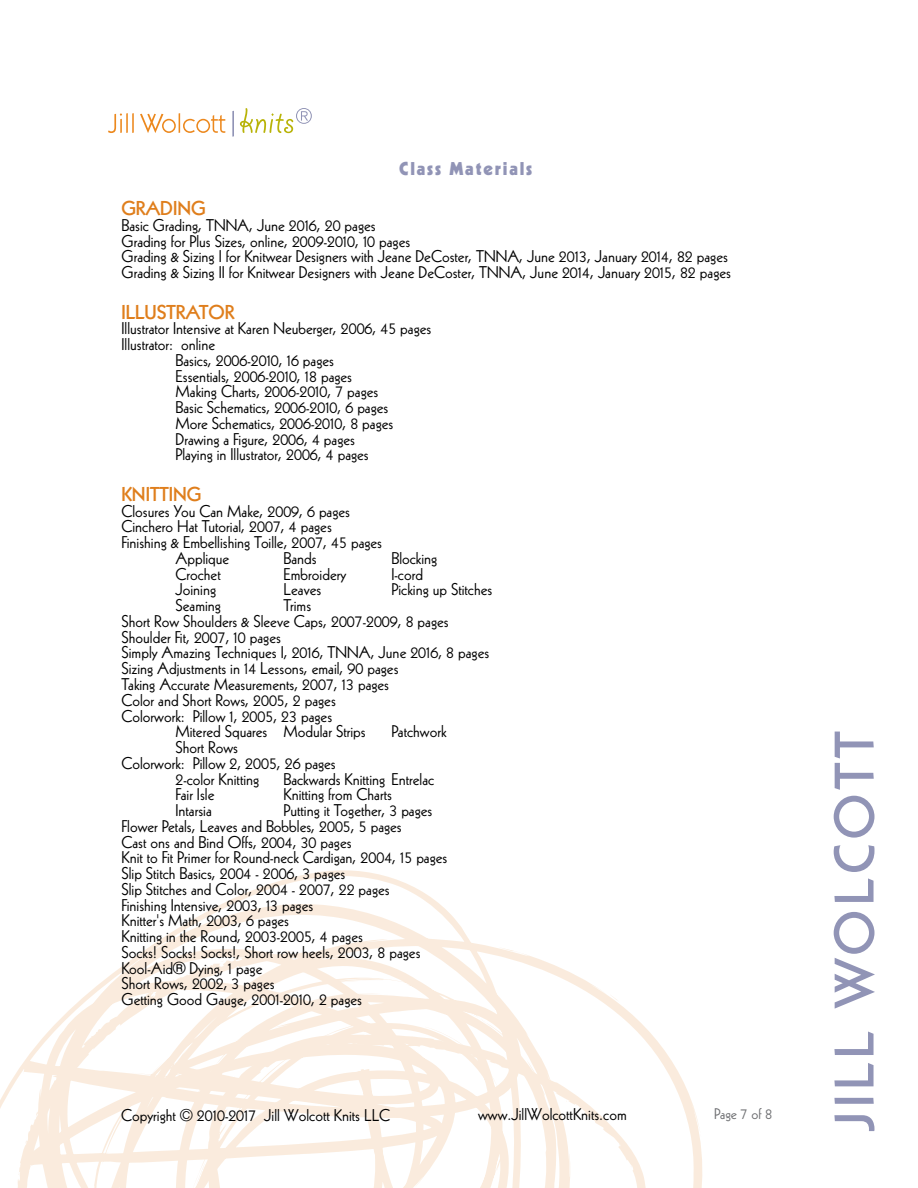
<style>
.page{position:relative;width:918px;height:1188px;background:#fff}
.page>*{position:absolute;margin:0;border:0;box-sizing:border-box;transform-origin:0 0}
.t1{font:800 54px "Kabel LT Std";color:#9194b6}
.t2{font:800 19.5px "Kabel LT Std";color:#df7e1c}
.t3{font:900 18px "Kabel LT Std";letter-spacing:.1em;color:#9194b6}
.t4{font:16.5px/15.8px "Kabel LT Std";color:#000}
.t5{font:15px "Kabel LT Std";color:#6d6e71}
.s1{font-family:"Century Gothic"}
</style>
<div class="page">
<svg style="left:0;top:870px;width:651px;height:238px"></svg>
<svg style="left:425px;top:1018px;width:104px;height:16px"></svg>
<svg style="left:603px;top:989px;width:27px;height:21px"></svg>
<svg style="left:16px;top:950px;width:357px;height:238px"></svg>
<svg style="left:356px;top:959px;width:11px;height:2px"></svg>
<svg style="left:208px;top:1034px;width:495px;height:154px"></svg>
<svg style="left:108px;top:113px;width:14px;height:20px"></svg>
<hr style="left:126px;top:113px;width:2px;height:20px;background:#ec881d">
<hr style="left:132px;top:113px;width:2px;height:20px;background:#ec881d">
<svg style="left:140px;top:113px;width:85px;height:20px"></svg>
<hr style="left:232px;top:111px;width:2px;height:26px;background:#9194b6">
<svg style="left:240px;top:108px;width:72px;height:25px"></svg>
<p class="t3" style="left:399px;top:157px;width:135px">Class Materials</p>
<p class="t2" style="left:122px;top:197px;width:86px">GRADING</p>
<p class="t4" style="left:122px;top:217px;width:611px">Basic Grading, TNNA, June 2016, 20 pages<br>Grading for Plus Sizes, online, 2009-2010, 10 pages<br>Grading &amp; Sizing I for Knitwear Designers with Jeane DeCoster, TNNA, June 2013, January 2014, 82 pages Grading &amp; Sizing II for Knitwear Designers with Jeane DeCoster, TNNA, June 2014, January 2015, 82 pages</p>
<p class="t2" style="left:122px;top:300px;width:115px">ILLUSTRATOR</p>
<p class="t4" style="left:122px;top:321px;width:311px">Illustrator Intensive at Karen Neuberger, 2006, 45 pages</p>
<p class="t4" style="left:122px;top:337px;width:95px">Illustrator: online</p>
<p class="t4" style="left:176px;top:352px;width:160px">Basics, 2006-2010, 16 pages</p>
<p class="t4" style="left:176px;top:368px;width:178px">Essentials, 2006-2010, 18 pages</p>
<p class="t4" style="left:176px;top:384px;width:204px">Making Charts, 2006-2010, 7 pages</p>
<p class="t4" style="left:176px;top:400px;width:214px">Basic Schematics, 2006-2010, 6 pages</p>
<p class="t4" style="left:176px;top:415px;width:219px">More Schematics, 2006-2010, 8 pages</p>
<p class="t4" style="left:176px;top:431px;width:181px">Drawing a Figure, 2006, 4 pages</p>
<p class="t4" style="left:176px;top:447px;width:195px">Playing in Illustrator, 2006, 4 pages</p>
<p class="t2" style="left:122px;top:483px;width:81px">KNITTING</p>
<p class="t4" style="left:122px;top:503px;width:230px">Closures You Can Make, 2009, 6 pages</p>
<p class="t4" style="left:122px;top:519px;width:212px">Cinchero Hat Tutorial, 2007, 4 pages</p>
<p class="t4" style="left:122px;top:535px;width:262px">Finishing &amp; Embellishing Toille, 2007, 45 pages</p>
<p class="t4" style="left:176px;top:550px;width:55px">Applique</p>
<p class="t4" style="left:283px;top:550px;width:35px">Bands</p>
<p class="t4" style="left:392px;top:550px;width:47px">Blocking</p>
<p class="t4" style="left:176px;top:566px;width:47px">Crochet</p>
<p class="t4" style="left:284px;top:566px;width:64px">Embroidery</p>
<p class="t4" style="left:392px;top:566px;width:33px">I-cord</p>
<p class="t4" style="left:176px;top:582px;width:42px">Joining</p>
<p class="t4" style="left:284px;top:582px;width:39px">Leaves</p>
<p class="t4" style="left:392px;top:582px;width:102px">Picking up Stitches</p>
<p class="t4" style="left:176px;top:598px;width:47px">Seaming</p>
<p class="t4" style="left:284px;top:598px;width:29px">Trims</p>
<p class="t4" style="left:122px;top:613px;width:329px">Short Row Shoulders &amp; Sleeve Caps, 2007-2009, 8 pages</p>
<p class="t4" style="left:122px;top:629px;width:161px">Shoulder Fit, 2007, 10 pages</p>
<p class="t4" style="left:122px;top:645px;width:369px">Simply Amazing Techniques I, 2016, TNNA, June 2016, 8 pages</p>
<p class="t4" style="left:122px;top:661px;width:279px">Sizing Adjustments in 14 Lessons, email, 90 pages</p>
<p class="t4" style="left:122px;top:676px;width:269px">Taking Accurate Measurements, 2007, 13 pages</p>
<p class="t4" style="left:122px;top:692px;width:216px">Color and Short Rows, 2005, 2 pages</p>
<p class="t4" style="left:122px;top:708px;width:212px">Colorwork: Pillow 1, 2005, 23 pages</p>
<p class="t4" style="left:176px;top:724px;width:192px">Mitered Squares Modular Strips</p>
<p class="t4" style="left:391px;top:724px;width:57px">Patchwork</p>
<p class="t4" style="left:175px;top:739px;width:64px">Short Rows</p>
<p class="t4" style="left:121px;top:755px;width:216px">Colorwork: Pillow 2, 2005, 26 pages</p>
<p class="t4" style="left:175px;top:771px;width:85px">2-color Knitting</p>
<p class="t4" style="left:283px;top:771px;width:152px">Backwards Knitting Entrelac</p>
<p class="t4" style="left:175px;top:787px;width:40px">Fair Isle</p>
<p class="t4" style="left:283px;top:787px;width:110px">Knitting from Charts</p>
<p class="t4" style="left:175px;top:803px;width:38px">Intarsia</p>
<p class="t4" style="left:121px;top:803px;width:328px;text-indent:162px">Putting it Together, 3 pages Flower Petals, Leaves and Bobbles, 2005, 5 pages<br>Cast ons and Bind Offs, 2004, 30 pages<br>Knit to Fit Primer for Round-neck Cardigan, 2004, 15 pages Slip Stitch Basics, 2004 - 2006, 3 pages<br>Slip Stitches and Color, 2004 - 2007, 22 pages<br>Finishing Intensive, 2003, 13 pages<br>Knitter's Math, 2003, 6 pages<br>Knitting in the Round, 2003-2005, 4 pages<br>Socks! Socks! Socks!, Short row heels, 2003, 8 pages Kool-Aid<span class="s1">®</span> Dying, 1 page<br>Short Rows, 2002, 3 pages<br>Getting Good Gauge, 2001-2010, 2 pages</p>
<p class="t4" style="left:121px;top:1107px;width:271px">Copyright © 2010-2017 Jill Wolcott Knits LLC</p>
<p class="t5" style="left:714px;top:1105px;width:60px">Page 7 of 8</p>
<p class="t4" style="left:478px;top:1107px;width:150px">www.JillWolcottKnits.com</p>
<h1 class="t1" style="left:823px;top:1130px;width:401px;rotate:-90deg">jill wolcott</h1>
</div>
